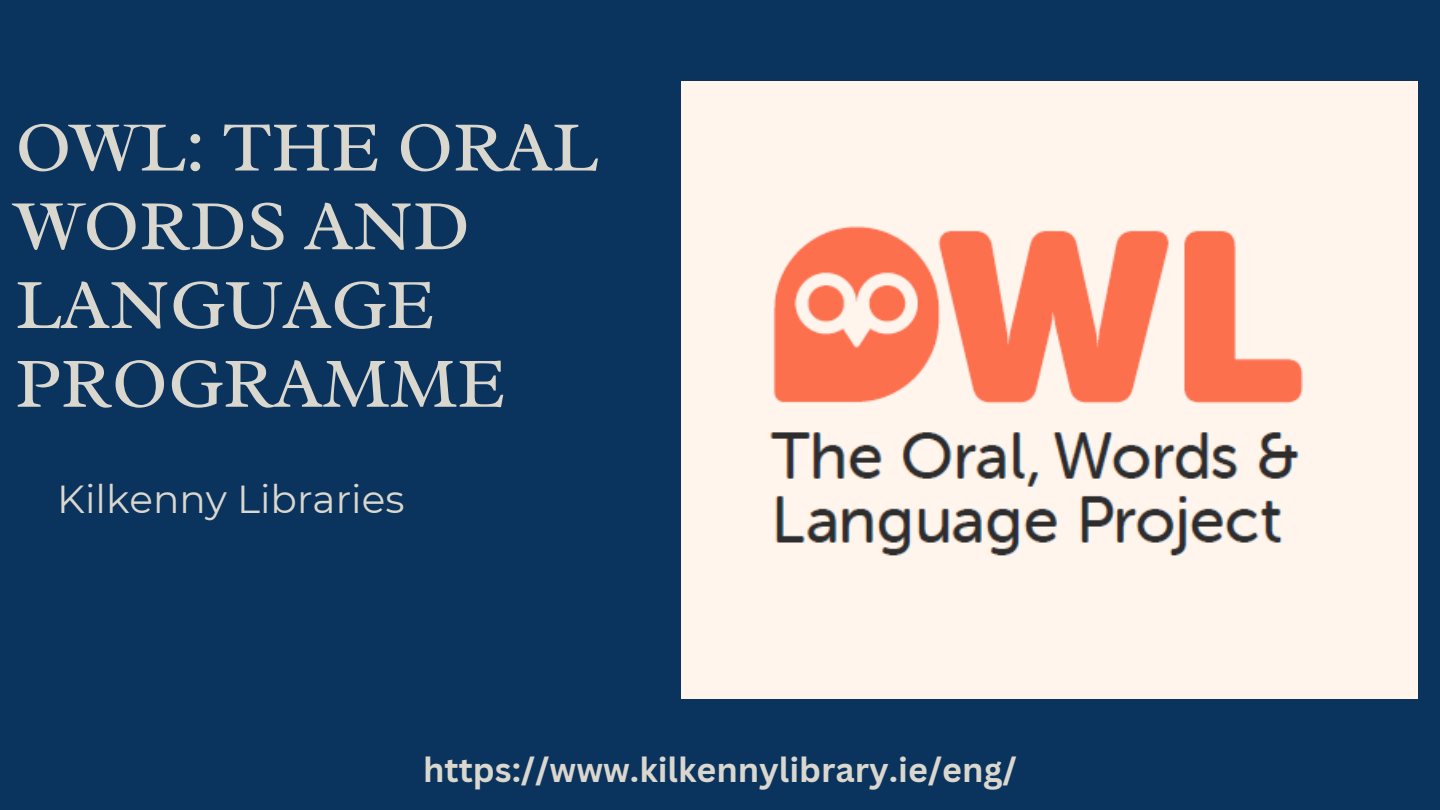
<style>
.page{position:relative;width:1440px;height:810px;background:#0a335d}
.page>*{position:absolute;margin:0;border:0;box-sizing:border-box;transform-origin:0 0}
.t1{font:72px/78.8px "Radley";color:#dad7ce}
.t2{font:39px "Montserrat";color:#dad7ce}
.t3{font:700 34px "Canva Sans";color:#dad7ce}
</style>
<div class="page">
<img style="left:681px;top:81px;width:737px;height:617px">
<p class="t1" style="left:15px;top:107px;width:584px">OWL: THE ORAL<br>WORDS AND<br>LANGUAGE<br>PROGRAMME</p>
<p class="t2" style="left:57px;top:476px;width:349px">Kilkenny Libraries</p>
<p class="t3" style="left:423px;top:746px;width:595px">https://www.kilkennylibrary.ie/eng/</p>
</div>
